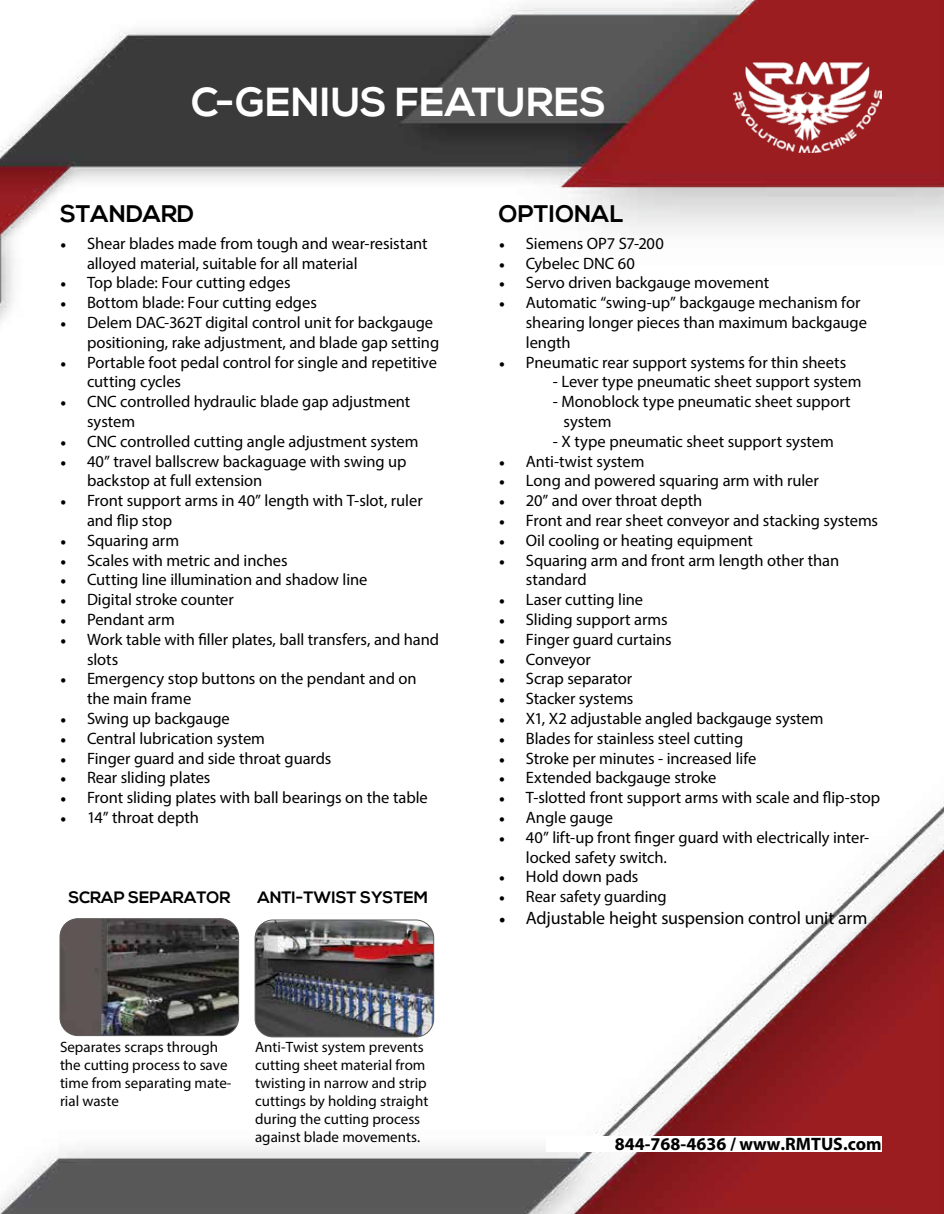
<style>
.page{position:relative;width:944px;height:1214px;background:#fff}
.page>*{position:absolute;margin:0;border:0;box-sizing:border-box;transform-origin:0 0}
.t1{font:700 40.5px "Nexa";letter-spacing:.005em;color:#fff}
.t2{font:700 24px "Nexa";color:#000}
.t3{font:18px "Myriad Pro";letter-spacing:-.01em;color:#000}
.t4{font:700 18px "Myriad Pro";color:#000}
.t5{font:16.5px/19.8px "Myriad Pro";letter-spacing:-.005em;color:#000}
.t6{font:700 16.5px "Nexa";color:#000}
.t7{font:15px/18px "Myriad Pro";color:#000}
.s1{font-family:"Minion Pro"}
</style>
<div class="page">
<img style="left:0;top:0;width:944px;height:1214px">
<img style="left:733px;top:62px;width:149px;height:90px">
<div style="left:546px;top:1137px;width:336px;height:15px;background:#fff"></div>
<img style="left:60px;top:919px;width:179px;height:117px">
<div style="left:60px;top:918px;width:179px;height:118px;border:1px solid #5b5a58;border-radius:18px"></div>
<img style="left:255px;top:920px;width:179px;height:117px">
<div style="left:255px;top:920px;width:179px;height:117px;border:1px solid #5b5a58;border-radius:18px"></div>
<h1 class="t1" style="left:191px;top:79px;width:416px">C-GENIUS FEATURES</h1>
<h2 class="t2" style="left:60px;top:200px;width:136px">STANDARD</h2>
<h2 class="t2" style="left:499px;top:200px;width:126px">OPTIONAL</h2>
<p class="t5" style="left:499px;top:233px;width:166px"><span class="s1">•</span> Siemens OP7 S7-200</p>
<p class="t5" style="left:499px;top:253px;width:138px"><span class="s1">•</span> Cybelec DNC 60</p>
<p class="t5" style="left:499px;top:273px;width:272px"><span class="s1">•</span> Servo driven backgauge movement</p>
<p class="t5" style="left:526px;top:292px;width:343px;text-indent:-27px"><span class="s1">•</span> Automatic “swing-up” backgauge mechanism for shearing longer pieces than maximum backgauge length</p>
<p class="t5" style="left:499px;top:352px;width:349px"><span class="s1">•</span> Pneumatic rear support systems for thin sheets</p>
<p class="t5" style="left:553px;top:372px;width:310px">- Lever type pneumatic sheet support system</p>
<p class="t5" style="left:563px;top:391px;width:289px;text-indent:-10px">- Monoblock type pneumatic sheet support system</p>
<p class="t5" style="left:553px;top:431px;width:282px">- X type pneumatic sheet support system</p>
<p class="t5" style="left:499px;top:451px;width:147px"><span class="s1">•</span> Anti-twist system</p>
<p class="t5" style="left:499px;top:471px;width:322px"><span class="s1">•</span> Long and powered squaring arm with ruler</p>
<p class="t5" style="left:499px;top:490px;width:205px"><span class="s1">•</span> 20” and over throat depth</p>
<p class="t5" style="left:499px;top:510px;width:381px"><span class="s1">•</span> Front and rear sheet conveyor and stacking systems</p>
<p class="t5" style="left:499px;top:530px;width:256px"><span class="s1">•</span> Oil cooling or heating equipment</p>
<p class="t5" style="left:526px;top:550px;width:315px;text-indent:-27px"><span class="s1">•</span> Squaring arm and front arm length other than standard</p>
<p class="t5" style="left:499px;top:589px;width:146px"><span class="s1">•</span> Laser cutting line</p>
<p class="t5" style="left:499px;top:609px;width:170px"><span class="s1">•</span> Sliding support arms</p>
<p class="t5" style="left:499px;top:629px;width:174px"><span class="s1">•</span> Finger guard curtains</p>
<p class="t5" style="left:499px;top:649px;width:93px"><span class="s1">•</span> Conveyor</p>
<p class="t5" style="left:499px;top:669px;width:135px"><span class="s1">•</span> Scrap separator</p>
<p class="t5" style="left:499px;top:688px;width:136px"><span class="s1">•</span> Stacker systems</p>
<p class="t5" style="left:499px;top:708px;width:326px"><span class="s1">•</span> X1, X2 adjustable angled backgauge system</p>
<p class="t5" style="left:499px;top:728px;width:246px"><span class="s1">•</span> Blades for stainless steel cutting</p>
<p class="t5" style="left:499px;top:748px;width:259px"><span class="s1">•</span> Stroke per minutes - increased life</p>
<p class="t5" style="left:499px;top:768px;width:219px"><span class="s1">•</span> Extended backgauge stroke</p>
<p class="t5" style="left:499px;top:787px;width:383px"><span class="s1">•</span> T-slotted front support arms with scale and flip-stop</p>
<p class="t5" style="left:499px;top:807px;width:116px"><span class="s1">•</span> Angle gauge</p>
<p class="t5" style="left:526px;top:827px;width:345px;text-indent:-27px"><span class="s1">•</span> 40” lift-up front finger guard with electrically inter&shy;locked safety switch.</p>
<p class="t5" style="left:499px;top:867px;width:141px"><span class="s1">•</span> Hold down pads</p>
<p class="t5" style="left:499px;top:886px;width:169px"><span class="s1">•</span> Rear safety guarding</p>
<p class="t3" style="left:499px;top:907px;width:370px"><span class="s1">•</span> Adjustable height suspension control unit arm</p>
<p class="t5" style="left:87px;top:233px;width:342px;text-indent:-27px"><span class="s1">•</span> Shear blades made from tough and wear-resistant alloyed material, suitable for all material</p>
<p class="t5" style="left:60px;top:273px;width:232px"><span class="s1">•</span> Top blade: Four cutting edges</p>
<p class="t5" style="left:60px;top:292px;width:258px"><span class="s1">•</span> Bottom blade: Four cutting edges</p>
<p class="t5" style="left:87px;top:312px;width:354px;text-indent:-27px"><span class="s1">•</span> Delem DAC-362T digital control unit for backgauge positioning, rake adjustment, and blade gap setting</p>
<p class="t5" style="left:87px;top:352px;width:351px;text-indent:-27px"><span class="s1">•</span> Portable foot pedal control for single and repetitive cutting cycles</p>
<p class="t5" style="left:87px;top:391px;width:325px;text-indent:-27px"><span class="s1">•</span> CNC controlled hydraulic blade gap adjustment system</p>
<p class="t5" style="left:60px;top:431px;width:360px"><span class="s1">•</span> CNC controlled cutting angle adjustment system</p>
<p class="t5" style="left:87px;top:451px;width:321px;text-indent:-27px"><span class="s1">•</span> 40” travel ballscrew backaguage with swing up backstop at full extension</p>
<p class="t5" style="left:87px;top:490px;width:337px;text-indent:-27px"><span class="s1">•</span> Front support arms in 40” length with T-slot, ruler and flip stop</p>
<p class="t5" style="left:60px;top:530px;width:121px"><span class="s1">•</span> Squaring arm</p>
<p class="t5" style="left:60px;top:550px;width:229px"><span class="s1">•</span> Scales with metric and inches</p>
<p class="t5" style="left:60px;top:570px;width:309px"><span class="s1">•</span> Cutting line illumination and shadow line</p>
<p class="t5" style="left:60px;top:589px;width:175px"><span class="s1">•</span> Digital stroke counter</p>
<p class="t5" style="left:60px;top:609px;width:116px"><span class="s1">•</span> Pendant arm</p>
<p class="t5" style="left:87px;top:629px;width:354px;text-indent:-27px"><span class="s1">•</span> Work table with filler plates, ball transfers, and hand slots</p>
<p class="t5" style="left:87px;top:669px;width:331px;text-indent:-27px"><span class="s1">•</span> Emergency stop buttons on the pendant and on the main frame</p>
<p class="t5" style="left:60px;top:708px;width:171px"><span class="s1">•</span> Swing up backgauge</p>
<p class="t5" style="left:60px;top:728px;width:206px"><span class="s1">•</span> Central lubrication system</p>
<p class="t5" style="left:60px;top:748px;width:273px"><span class="s1">•</span> Finger guard and side throat guards</p>
<p class="t5" style="left:60px;top:768px;width:152px"><span class="s1">•</span> Rear sliding plates</p>
<p class="t5" style="left:60px;top:787px;width:369px"><span class="s1">•</span> Front sliding plates with ball bearings on the table</p>
<p class="t5" style="left:60px;top:807px;width:140px"><span class="s1">•</span> 14” throat depth</p>
<p class="t6" style="left:68px;top:887px;width:164px">SCRAP SEPARATOR</p>
<p class="t6" style="left:257px;top:887px;width:172px">ANTI-TWIST SYSTEM</p>
<p class="t7" style="left:60px;top:1038px;width:173px">Separates scraps through the cutting process to save time from separating mate&shy;rial waste</p>
<p class="t7" style="left:255px;top:1038px;width:175px">Anti-Twist system prevents cutting sheet material from twisting in narrow and strip cuttings by holding straight during the cutting process against blade movements.</p>
<p class="t4" style="left:615px;top:1134px;width:268px">844-768-4636 / www.RMTUS.com</p>
</div>
